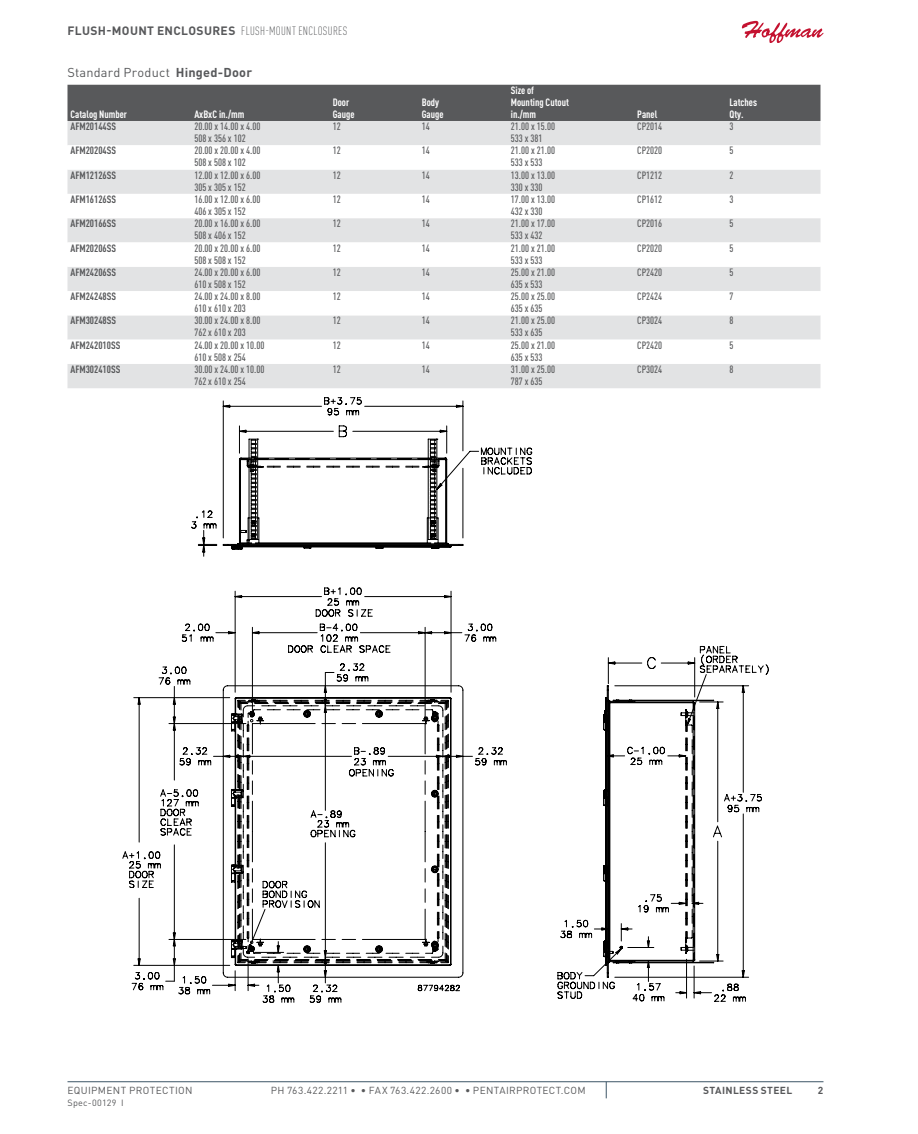
<style>
.page{position:relative;width:918px;height:1134px;background:#fff}
.page>*{position:absolute;margin:0;border:0;box-sizing:border-box;transform-origin:0 0}
.t1{font:12.75px "DIN Pro";letter-spacing:.015em;color:#58595b}
.t2{font:700 12px "DIN Pro";letter-spacing:.03em;color:#58595b}
.t3{font:500 condensed 10.5px/12px "DIN Pro";color:#58595b}
.t4{font:700 condensed 10.5px "DIN Pro";color:#58595b}
.t5{font:700 condensed 10.5px/12px "DIN Pro";color:#fff}
.t6{font:10.2px "DIN Pro";letter-spacing:.035em;color:#58595b}
.t7{font:700 10.2px "DIN Pro";letter-spacing:.04em;color:#58595b}
.t8{font:9px "DIN Pro";letter-spacing:.03em;color:#58595b}
.s1{font-weight:300;font-stretch:condensed}
.s2{font-weight:700}
</style>
<div class="page">
<svg style="left:742px;top:21px;width:82px;height:21px"></svg>
<hr style="left:68px;top:1081px;width:756px;height:1px;background:#3d5567">
<svg style="left:606px;top:1082px;width:1px;height:16px"></svg>
<div style="left:68px;top:85px;width:752px;height:36px;background:#58595b"></div>
<div style="left:68px;top:121px;width:752px;height:267px;background:#e2e3e4"></div>
<svg style="left:68px;top:145px;width:752px;height:219px"></svg>
<svg style="left:191px;top:397px;width:273px;height:150px"></svg>
<svg style="left:324px;top:447px;width:209px;height:102px"></svg>
<svg style="left:160px;top:637px;width:602px;height:366px"></svg>
<svg style="left:439px;top:623px;width:57px;height:359px"></svg>
<svg style="left:132px;top:547px;width:307px;height:443px"></svg>
<p class="t2" style="left:68px;top:21px;width:281px">FLUSH-MOUNT ENCLOSURES <span class="s1">FLUSH-MOUNT ENCLOSURES</span></p>
<p class="t1" style="left:68px;top:63px;width:186px">STANDARD PRODUCT <span class="s2">HINGED-DOOR</span></p>
<p class="t5" style="left:70px;top:107px;width:58px">Catalog Number</p>
<p class="t5" style="left:194px;top:107px;width:52px">AxBxC in./mm</p>
<p class="t5" style="left:333px;top:95px;width:23px">Door<br>Gauge</p>
<p class="t5" style="left:422px;top:95px;width:23px">Body<br>Gauge</p>
<p class="t5" style="left:511px;top:83px;width:60px">Size of<br>Mounting Cutout in./mm</p>
<p class="t5" style="left:637px;top:107px;width:22px">Panel</p>
<p class="t5" style="left:730px;top:95px;width:29px">Latches<br>Qty.</p>
<p class="t4" style="left:70px;top:118px;width:47px">AFM20144SS</p>
<p class="t3" style="left:194px;top:120px;width:68px">20.00 x 14.00 x 4.00<br>508 x 356 x 102</p>
<p class="t3" style="left:333px;top:120px;width:10px">12</p>
<p class="t3" style="left:422px;top:120px;width:10px">14</p>
<p class="t3" style="left:511px;top:120px;width:46px">21.00 x 15.00<br>533 x 381</p>
<p class="t3" style="left:637px;top:120px;width:27px">CP2014</p>
<p class="t3" style="left:730px;top:120px;width:6px">3</p>
<p class="t4" style="left:70px;top:143px;width:47px">AFM20204SS</p>
<p class="t3" style="left:194px;top:144px;width:68px">20.00 x 20.00 x 4.00<br>508 x 508 x 102</p>
<p class="t3" style="left:333px;top:144px;width:10px">12</p>
<p class="t3" style="left:422px;top:144px;width:10px">14</p>
<p class="t3" style="left:511px;top:144px;width:46px">21.00 x 21.00<br>533 x 533</p>
<p class="t3" style="left:637px;top:144px;width:27px">CP2020</p>
<p class="t3" style="left:730px;top:144px;width:6px">5</p>
<p class="t4" style="left:70px;top:167px;width:47px">AFM12126SS</p>
<p class="t3" style="left:194px;top:168px;width:68px">12.00 x 12.00 x 6.00<br>305 x 305 x 152</p>
<p class="t3" style="left:333px;top:168px;width:10px">12</p>
<p class="t3" style="left:422px;top:168px;width:10px">14</p>
<p class="t3" style="left:511px;top:168px;width:46px">13.00 x 13.00<br>330 x 330</p>
<p class="t3" style="left:637px;top:168px;width:27px">CP1212</p>
<p class="t3" style="left:730px;top:168px;width:6px">2</p>
<p class="t4" style="left:70px;top:191px;width:47px">AFM16126SS</p>
<p class="t3" style="left:194px;top:192px;width:68px">16.00 x 12.00 x 6.00<br>406 x 305 x 152</p>
<p class="t3" style="left:333px;top:192px;width:10px">12</p>
<p class="t3" style="left:422px;top:192px;width:10px">14</p>
<p class="t3" style="left:511px;top:192px;width:46px">17.00 x 13.00<br>432 x 330</p>
<p class="t3" style="left:637px;top:192px;width:27px">CP1612</p>
<p class="t3" style="left:730px;top:192px;width:6px">3</p>
<p class="t4" style="left:70px;top:216px;width:47px">AFM20166SS</p>
<p class="t3" style="left:194px;top:217px;width:68px">20.00 x 16.00 x 6.00<br>508 x 406 x 152</p>
<p class="t3" style="left:333px;top:217px;width:10px">12</p>
<p class="t3" style="left:422px;top:217px;width:10px">14</p>
<p class="t3" style="left:511px;top:217px;width:46px">21.00 x 17.00<br>533 x 432</p>
<p class="t3" style="left:637px;top:217px;width:27px">CP2016</p>
<p class="t3" style="left:730px;top:217px;width:6px">5</p>
<p class="t4" style="left:70px;top:240px;width:47px">AFM20206SS</p>
<p class="t3" style="left:194px;top:241px;width:68px">20.00 x 20.00 x 6.00<br>508 x 508 x 152</p>
<p class="t3" style="left:333px;top:241px;width:10px">12</p>
<p class="t3" style="left:422px;top:241px;width:10px">14</p>
<p class="t3" style="left:511px;top:241px;width:46px">21.00 x 21.00<br>533 x 533</p>
<p class="t3" style="left:637px;top:241px;width:27px">CP2020</p>
<p class="t3" style="left:730px;top:241px;width:6px">5</p>
<p class="t4" style="left:70px;top:264px;width:47px">AFM24206SS</p>
<p class="t3" style="left:194px;top:265px;width:68px">24.00 x 20.00 x 6.00<br>610 x 508 x 152</p>
<p class="t3" style="left:333px;top:265px;width:10px">12</p>
<p class="t3" style="left:422px;top:265px;width:10px">14</p>
<p class="t3" style="left:511px;top:265px;width:46px">25.00 x 21.00<br>635 x 533</p>
<p class="t3" style="left:637px;top:265px;width:27px">CP2420</p>
<p class="t3" style="left:730px;top:265px;width:6px">5</p>
<p class="t4" style="left:70px;top:289px;width:47px">AFM24248SS</p>
<p class="t3" style="left:194px;top:290px;width:68px">24.00 x 24.00 x 8.00<br>610 x 610 x 203</p>
<p class="t3" style="left:333px;top:290px;width:10px">12</p>
<p class="t3" style="left:422px;top:290px;width:10px">14</p>
<p class="t3" style="left:511px;top:290px;width:46px">25.00 x 25.00<br>635 x 635</p>
<p class="t3" style="left:637px;top:290px;width:27px">CP2424</p>
<p class="t3" style="left:730px;top:290px;width:6px">7</p>
<p class="t4" style="left:70px;top:313px;width:47px">AFM30248SS</p>
<p class="t3" style="left:194px;top:314px;width:68px">30.00 x 24.00 x 8.00<br>762 x 610 x 203</p>
<p class="t3" style="left:333px;top:314px;width:10px">12</p>
<p class="t3" style="left:422px;top:314px;width:10px">14</p>
<p class="t3" style="left:511px;top:314px;width:46px">21.00 x 25.00<br>533 x 635</p>
<p class="t3" style="left:637px;top:314px;width:27px">CP3024</p>
<p class="t3" style="left:730px;top:314px;width:6px">8</p>
<p class="t4" style="left:70px;top:337px;width:51px">AFM242010SS</p>
<p class="t3" style="left:194px;top:338px;width:72px">24.00 x 20.00 x 10.00<br>610 x 508 x 254</p>
<p class="t3" style="left:333px;top:338px;width:10px">12</p>
<p class="t3" style="left:422px;top:338px;width:10px">14</p>
<p class="t3" style="left:511px;top:338px;width:46px">25.00 x 21.00<br>635 x 533</p>
<p class="t3" style="left:637px;top:338px;width:27px">CP2420</p>
<p class="t3" style="left:730px;top:338px;width:6px">5</p>
<p class="t4" style="left:70px;top:361px;width:51px">AFM302410SS</p>
<p class="t3" style="left:194px;top:362px;width:72px">30.00 x 24.00 x 10.00<br>762 x 610 x 254</p>
<p class="t3" style="left:333px;top:362px;width:10px">12</p>
<p class="t3" style="left:422px;top:362px;width:10px">14</p>
<p class="t3" style="left:511px;top:362px;width:46px">31.00 x 25.00<br>787 x 635</p>
<p class="t3" style="left:637px;top:362px;width:27px">CP3024</p>
<p class="t3" style="left:730px;top:362px;width:6px">8</p>
<p class="t6" style="left:68px;top:1082px;width:127px">EQUIPMENT PROTECTION</p>
<p class="t6" style="left:271px;top:1082px;width:316px">PH 763.422.2211 • • FAX 763.422.2600 • • PENTAIRPROTECT.COM</p>
<p class="t7" style="left:703px;top:1081px;width:91px">STAINLESS STEE L</p>
<p class="t7" style="left:818px;top:1081px;width:7px">2</p>
<p class="t8" style="left:68px;top:1096px;width:58px">SPEC-00129 I</p>
</div>
